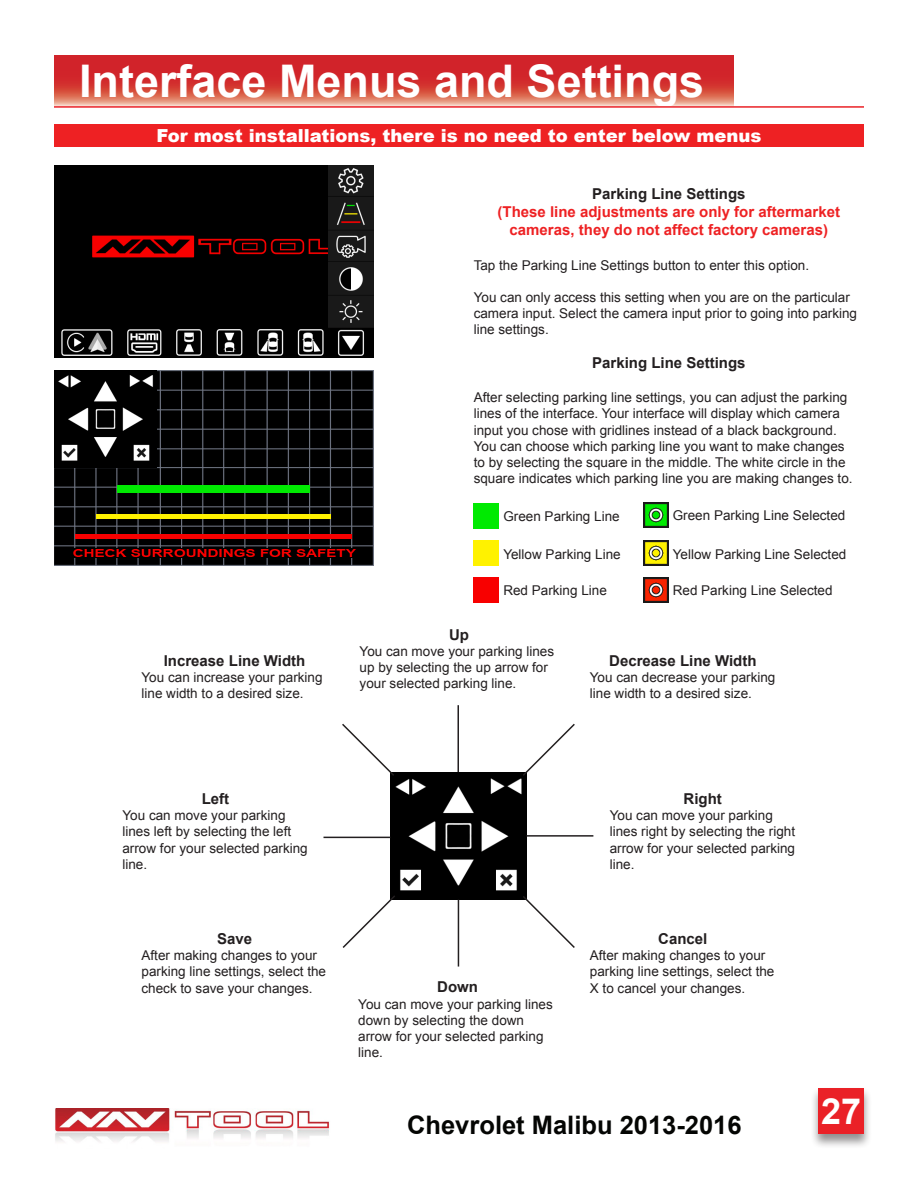
<style>
.page{position:relative;width:918px;height:1188px;background:#fff}
.page>*{position:absolute;margin:0;border:0;box-sizing:border-box;transform-origin:0 0}
.t1{font:700 45px "Arial";color:#fff}
.t2{font:700 36px "Arial";color:#fff}
.t3{font:700 25.5px "Arial";color:#040503}
.t4{font:900 18px "Arial";color:#fff}
.t5{font:700 15px "Arial";color:#231f20}
.t6{font:700 15px "Arial";color:#ee2123}
.Text{font:13.5px/16.2px "Arial";color:#231f20}
</style>
<div class="page">
<img style="left:55px;top:1108px;width:275px;height:34px">
<div style="left:810px;top:1087px;width:62px;height:62px;background:#231f20;opacity:.5"></div>
<div style="left:818px;top:1088px;width:46px;height:46px;background:#ea2127"></div>
<img style="left:54px;top:166px;width:274px;height:191px">
<img style="left:328px;top:166px;width:46px;height:191px">
<img style="left:54px;top:370px;width:320px;height:97px">
<img style="left:54px;top:467px;width:320px;height:98px">
<img style="left:70px;top:549px;width:288px;height:9px">
<img style="left:54px;top:371px;width:103px;height:96px">
<img style="left:75px;top:534px;width:277px;height:4px">
<img style="left:97px;top:514px;width:233px;height:4px">
<img style="left:118px;top:486px;width:192px;height:7px">
<img style="left:390px;top:772px;width:136px;height:128px">
<img style="left:474px;top:541px;width:25px;height:25px">
<img style="left:643px;top:541px;width:25px;height:25px">
<img style="left:643px;top:577px;width:25px;height:26px">
<img style="left:474px;top:578px;width:25px;height:25px">
<img style="left:474px;top:503px;width:25px;height:26px">
<img style="left:643px;top:502px;width:25px;height:25px">
<hr style="left:458px;top:900px;width:1px;height:67px;background:#231f20">
<hr style="left:457px;top:705px;width:2px;height:67px;background:#231f20">
<hr style="left:526px;top:835px;width:67px;height:2px;background:#231f20">
<hr style="left:324px;top:837px;width:66px;height:1px;background:#231f20">
<svg style="left:521px;top:894px;width:54px;height:54px"></svg>
<svg style="left:342px;top:894px;width:55px;height:54px"></svg>
<svg style="left:521px;top:723px;width:54px;height:54px"></svg>
<svg style="left:342px;top:723px;width:54px;height:54px"></svg>
<svg style="left:54px;top:56px;width:679px;height:50px;background:#d74540"></svg>
<hr style="left:54px;top:106px;width:810px;height:2px;background:#ea2127">
<div style="left:54px;top:125px;width:810px;height:22px;background:#ee2123"></div>
<p class="t1" style="left:79px;top:52px;width:627px">Interface Menus and Settings</p>
<p class="t4" style="left:156px;top:123px;width:607px">For most installations, there is no need to enter below menus</p>
<p class="t5" style="left:592px;top:184px;width:155px">Parking Line Settings</p>
<p class="t6" style="left:498px;top:202px;width:344px">(These line adjustments are only for aftermarket</p>
<p class="t6" style="left:510px;top:220px;width:320px">cameras, they do not affect factory cameras)</p>
<p class="Text" style="left:474px;top:257px;width:337px">Tap the Parking Line Settings button to enter this option.</p>
<p class="Text" style="left:474px;top:289px;width:385px">You can only access this setting when you are on the particular camera input. Select the camera input prior to going into parking line settings.</p>
<p class="t5" style="left:592px;top:353px;width:155px">Parking Line Settings</p>
<p class="Text" style="left:474px;top:390px;width:375px">After selecting parking line settings, you can adjust the parking lines of the interface. Your interface will display which camera input you chose with gridlines instead of a black background.</p>
<p class="Text" style="left:474px;top:438px;width:380px">You can choose which parking line you want to make changes to by selecting the square in the middle. The white circle in the square indicates which parking line you are making changes to.</p>
<p class="t5" style="left:164px;top:650px;width:143px">Increase Line Width</p>
<p class="Text" style="left:142px;top:669px;width:183px">You can increase your parking line width to a desired size.</p>
<p class="Text" style="left:503px;top:508px;width:118px">Green Parking Line</p>
<p class="Text" style="left:673px;top:507px;width:174px">Green Parking Line Selected</p>
<p class="Text" style="left:503px;top:546px;width:119px">Yellow Parking Line</p>
<p class="Text" style="left:673px;top:546px;width:175px">Yellow Parking Line Selected</p>
<p class="Text" style="left:503px;top:583px;width:105px">Red Parking Line</p>
<p class="Text" style="left:673px;top:582px;width:161px">Red Parking Line Selected</p>
<p class="t5" style="left:449px;top:624px;width:21px">Up</p>
<p class="Text" style="left:360px;top:643px;width:196px">You can move your parking lines up by selecting the up arrow for your selected parking line.</p>
<p class="t5" style="left:609px;top:650px;width:149px">Decrease Line Width</p>
<p class="Text" style="left:590px;top:669px;width:187px">You can decrease your parking line width to a desired size.</p>
<p class="t5" style="left:202px;top:789px;width:29px">Left</p>
<p class="Text" style="left:122px;top:807px;width:187px">You can move your parking lines left by selecting the left arrow for your selected parking line.</p>
<p class="t5" style="left:217px;top:929px;width:37px">Save</p>
<p class="Text" style="left:142px;top:947px;width:186px">After making changes to your parking line settings, select the check to save your changes.</p>
<p class="t5" style="left:437px;top:977px;width:42px">Down</p>
<p class="Text" style="left:358px;top:996px;width:196px">You can move your parking lines down by selecting the down arrow for your selected parking line.</p>
<p class="t5" style="left:684px;top:789px;width:40px">Right</p>
<p class="Text" style="left:610px;top:807px;width:187px">You can move your parking lines right by selecting the right arrow for your selected parking line.</p>
<p class="t5" style="left:658px;top:929px;width:51px">Cancel</p>
<p class="Text" style="left:590px;top:947px;width:186px">After making changes to your parking line settings, select the<br>X to cancel your changes.</p>
<h3 class="t3" style="left:407px;top:1108px;width:336px">Chevrolet Malibu 2013-2016</h3>
<h2 class="t2" style="left:821px;top:1088px;width:42px">27</h2>
</div>
